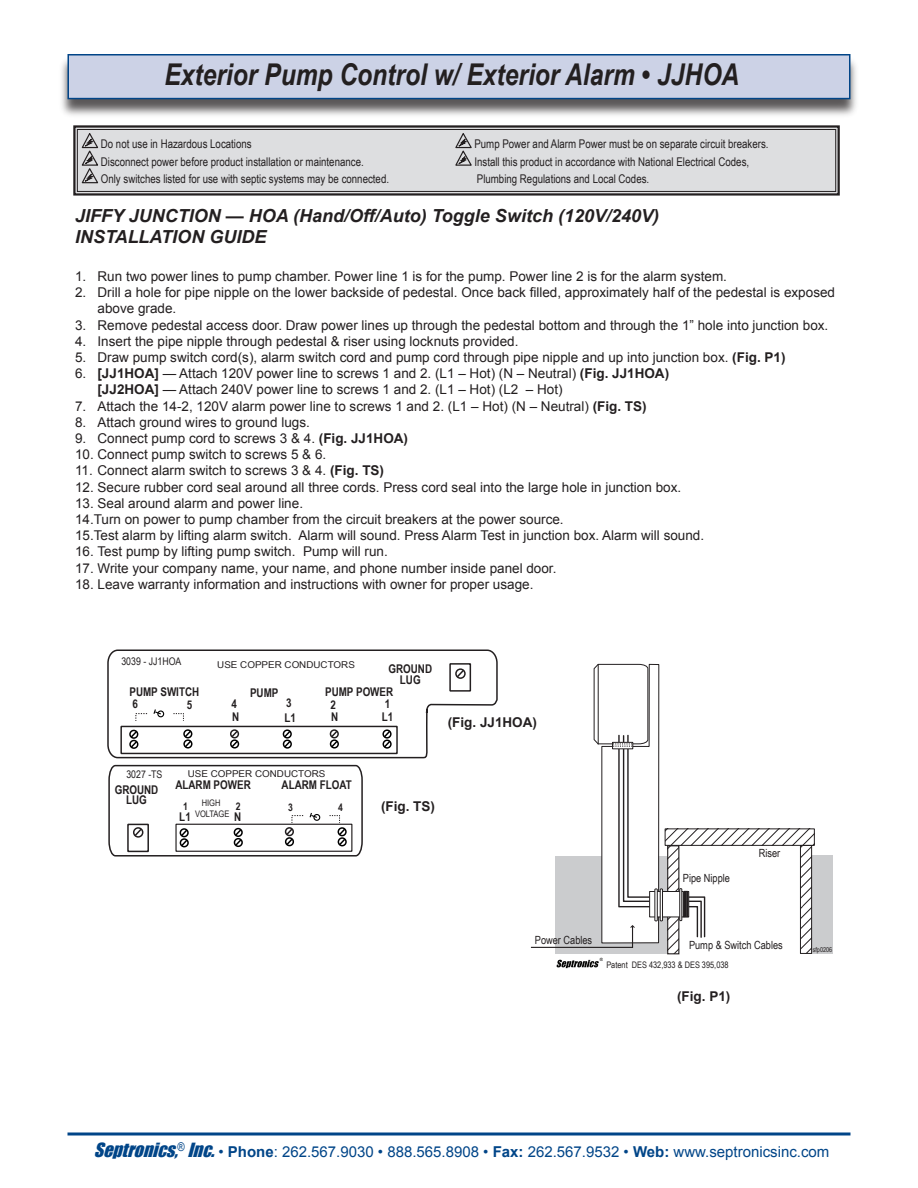
<style>
.page{position:relative;width:918px;height:1188px;background:#fff}
.page>*{position:absolute;margin:0;border:0;box-sizing:border-box;transform-origin:0 0}
.t1{font:italic 700 30px "Arial Narrow";color:#231f20}
.t2{font:italic 700 18px "Arial";color:#231f20}
.t3{font:15px "Arial";color:#014588}
.t4{font:13.5px/16.2px "Arial";color:#231f20}
.t5{font:700 13.5px "Arial";color:#231f20}
.t6{font:12px "Arial Narrow";color:#231f20}
.t7{font:700 12px/10.5px "Arial Narrow";color:#231f20;text-align:center}
.t8{font:11.25px "Arial Narrow";color:#231f20}
.t9{font:10.5px "Arial Narrow";color:#231f20}
.t10{font:700 10.5px "Arial Narrow";color:#231f20}
.t11{font:9.45px "Arial Narrow";color:#231f20;scale:1.28 1}
.t12{font:9px/10.8px "Arial Narrow";color:#231f20;text-align:center}
.t13{font:6.75px "Arial Narrow";color:#231f20}
.t14{font:4.35px "Arial";color:#050504}
.s1{font-weight:700}
.s2{font-family:"Impact";font-style:italic;font-size:18px}
</style>
<div class="page">
<svg style="left:68px;top:1132px;width:782px;height:4px;background:#4073a5"></svg>
<div style="left:58px;top:56px;width:802px;height:64px;background:#231f20;opacity:.75"></div>
<div style="left:68px;top:55px;width:782px;height:44px;background:#ccd2e6"></div>
<div style="left:68px;top:54px;width:782px;height:45px;border:2px solid #014588"></div>
<svg style="left:73px;top:125px;width:767px;height:71px;background:#cfcfd1"></svg>
<div style="left:77px;top:129px;width:759px;height:63px;border:1px solid #231f20"></div>
<svg style="left:82px;top:133px;width:16px;height:50px"></svg>
<svg style="left:455px;top:133px;width:17px;height:33px"></svg>
<div style="left:812px;top:856px;width:21px;height:98px;background:#cbccce"></div>
<div style="left:555px;top:856px;width:112px;height:98px;background:#cbccce"></div>
<div style="left:667px;top:845px;width:12px;height:109px;border:1px solid #231f20"></div>
<svg style="left:802px;top:847px;width:8px;height:105px"></svg>
<div style="left:800px;top:845px;width:12px;height:109px;border:1px solid #231f20"></div>
<svg style="left:705px;top:830px;width:108px;height:14px"></svg>
<div style="left:665px;top:828px;width:150px;height:18px;border:1px solid #231f20"></div>
<svg style="left:530px;top:664px;width:175px;height:285px"></svg>
<svg style="left:557px;top:960px;width:42px;height:8px"></svg>
<svg style="left:107px;top:650px;width:391px;height:207px"></svg>
<p class="t1" style="left:164px;top:52px;width:576px">Exterior Pump Control w/ Exterior Alarm • JJHOA</p>
<p class="t6" style="left:101px;top:135px;width:152px">Do not use in Hazardous Locations</p>
<p class="t6" style="left:101px;top:153px;width:264px">Disconnect power before product installation or maintenance.</p>
<p class="t6" style="left:101px;top:170px;width:290px">Only switches listed for use with septic systems may be connected.</p>
<p class="t6" style="left:474px;top:135px;width:296px">Pump Power and Alarm Power must be on separate circuit breakers.</p>
<p class="t6" style="left:474px;top:153px;width:276px">Install this product in accordance with National Electrical Codes,</p>
<p class="t6" style="left:477px;top:170px;width:174px">Plumbing Regulations and Local Codes.</p>
<p class="t2" style="left:75px;top:204px;width:586px">JIFFY JUNCTION — HOA (Hand/Off/Auto) Toggle Switch (120V/240V)</p>
<p class="t2" style="left:75px;top:225px;width:193px">INSTALLATION GUIDE</p>
<p class="t4" style="left:75px;top:268px;width:654px">1. Run two power lines to pump chamber. Power line 1 is for the pump. Power line 2 is for the alarm system.</p>
<p class="t4" style="left:98px;top:285px;width:739px;text-indent:-22px">2. Drill a hole for pipe nipple on the lower backside of pedestal. Once back filled, approximately half of the pedestal is exposed above grade.</p>
<p class="t4" style="left:75px;top:317px;width:755px">3. Remove pedestal access door. Draw power lines up through the pedestal bottom and through the 1” hole into junction box.</p>
<p class="t4" style="left:75px;top:333px;width:445px">4. Insert the pipe nipple through pedestal &amp; riser using locknuts provided.</p>
<p class="t4" style="left:75px;top:349px;width:712px">5. Draw pump switch cord(s), alarm switch cord and pump cord through pipe nipple and up into junction box. <span class="s1">(Fig. P1)</span></p>
<p class="t4" style="left:98px;top:366px;width:573px;text-indent:-22px">6. <span class="s1">[JJ1HOA]</span> — Attach 120V power line to screws 1 and 2. (L1 – Hot) (N – Neutral) <span class="s1">(Fig. JJ1HOA) [JJ2HOA]</span> — Attach 240V power line to screws 1 and 2. (L1 – Hot) (L2 – Hot)</p>
<p class="t4" style="left:75px;top:398px;width:573px">7. Attach the 14-2, 120V alarm power line to screws 1 and 2. (L1 – Hot) (N – Neutral) <span class="s1">(Fig. TS)</span></p>
<p class="t4" style="left:75px;top:414px;width:236px">8. Attach ground wires to ground lugs.</p>
<p class="t4" style="left:75px;top:430px;width:335px">9. Connect pump cord to screws 3 &amp; 4. <span class="s1">(Fig. JJ1HOA)</span></p>
<p class="t4" style="left:75px;top:447px;width:253px">10. Connect pump switch to screws 5 &amp; 6.</p>
<p class="t4" style="left:75px;top:463px;width:311px">11. Connect alarm switch to screws 3 &amp; 4. <span class="s1">(Fig. TS)</span></p>
<p class="t4" style="left:75px;top:479px;width:608px">12. Secure rubber cord seal around all three cords. Press cord seal into the large hole in junction box.</p>
<p class="t4" style="left:75px;top:495px;width:230px">13. Seal around alarm and power line.</p>
<p class="t4" style="left:75px;top:511px;width:490px">14.Turn on power to pump chamber from the circuit breakers at the power source.</p>
<p class="t4" style="left:75px;top:528px;width:631px">15.Test alarm by lifting alarm switch. Alarm will sound. Press Alarm Test in junction box. Alarm will sound.</p>
<p class="t4" style="left:75px;top:544px;width:314px">16. Test pump by lifting pump switch. Pump will run.</p>
<p class="t4" style="left:75px;top:560px;width:483px">17. Write your company name, your name, and phone number inside panel door.</p>
<p class="t4" style="left:75px;top:576px;width:460px">18. Leave warranty information and instructions with owner for proper usage.</p>
<p class="t9" style="left:121px;top:654px;width:62px">3039 - JJ1HOA</p>
<p class="t11" style="left:217px;top:658px;width:109px">USE COPPER CONDUCTORS</p>
<p class="t7" style="left:388px;top:663px;width:45px">GROUND<br>LUG</p>
<p class="t7" style="left:129px;top:685px;width:71px">PUMP SWITCH</p>
<p class="t7" style="left:250px;top:686px;width:30px">PUMP</p>
<p class="t7" style="left:325px;top:686px;width:70px">PUMP POWER</p>
<p class="t7" style="left:132px;top:698px;width:7px">6</p>
<p class="t7" style="left:187px;top:699px;width:7px">5</p>
<p class="t7" style="left:231px;top:698px;width:7px">4</p>
<p class="t7" style="left:286px;top:697px;width:7px">3</p>
<p class="t7" style="left:331px;top:699px;width:7px">2</p>
<p class="t7" style="left:385px;top:698px;width:7px">1</p>
<p class="t7" style="left:232px;top:711px;width:9px">N</p>
<p class="t7" style="left:284px;top:712px;width:13px">L1</p>
<p class="t7" style="left:331px;top:711px;width:9px">N</p>
<p class="t7" style="left:382px;top:711px;width:13px">L1</p>
<p class="t5" style="left:448px;top:714px;width:91px">(Fig. JJ1HOA)</p>
<p class="t9" style="left:126px;top:767px;width:38px">3027 -TS</p>
<p class="t7" style="left:115px;top:784px;width:45px">GROUND<br>LUG</p>
<p class="t11" style="left:188px;top:767px;width:109px">USE COPPER CONDUCTORS</p>
<p class="t7" style="left:175px;top:779px;width:77px">ALARM POWER</p>
<p class="t7" style="left:179px;top:810px;width:13px">L1</p>
<p class="t7" style="left:234px;top:811px;width:9px">N</p>
<p class="t12" style="left:195px;top:797px;width:36px">HIGH<br>VOLTAGE</p>
<p class="t10" style="left:183px;top:798px;width:6px">1</p>
<p class="t10" style="left:236px;top:798px;width:6px">2</p>
<p class="t7" style="left:282px;top:779px;width:72px">ALARM FLOAT</p>
<p class="t10" style="left:288px;top:799px;width:6px">3</p>
<p class="t10" style="left:338px;top:799px;width:6px">4</p>
<p class="t5" style="left:381px;top:797px;width:55px">(Fig. TS)</p>
<p class="t8" style="left:683px;top:870px;width:49px">Pipe Nipple</p>
<p class="t8" style="left:759px;top:844px;width:23px">Riser</p>
<p class="t8" style="left:535px;top:932px;width:59px">Power Cables</p>
<p class="t8" style="left:689px;top:937px;width:95px">Pump &amp; Switch Cables</p>
<p class="t14" style="left:600px;top:957px;width:5px">®</p>
<p class="t12" style="left:606px;top:959px;width:124px">Patent DES 432,933 &amp; DES 395,038</p>
<p class="t5" style="left:677px;top:987px;width:55px">(Fig. P1)</p>
<p class="t13" style="left:813px;top:945px;width:21px">sfp0206</p>
<p class="t3" style="left:94px;top:1142px;width:737px"><span class="s2">Septronics,</span><sup>®</sup> <span class="s2">Inc.</span>• <span class="s1">Phone</span>: 262.567.9030 • 888.565.8908 • <span class="s1">Fax:</span> 262.567.9532 • <span class="s1">Web:</span> www.septronicsinc.com</p>
</div>
